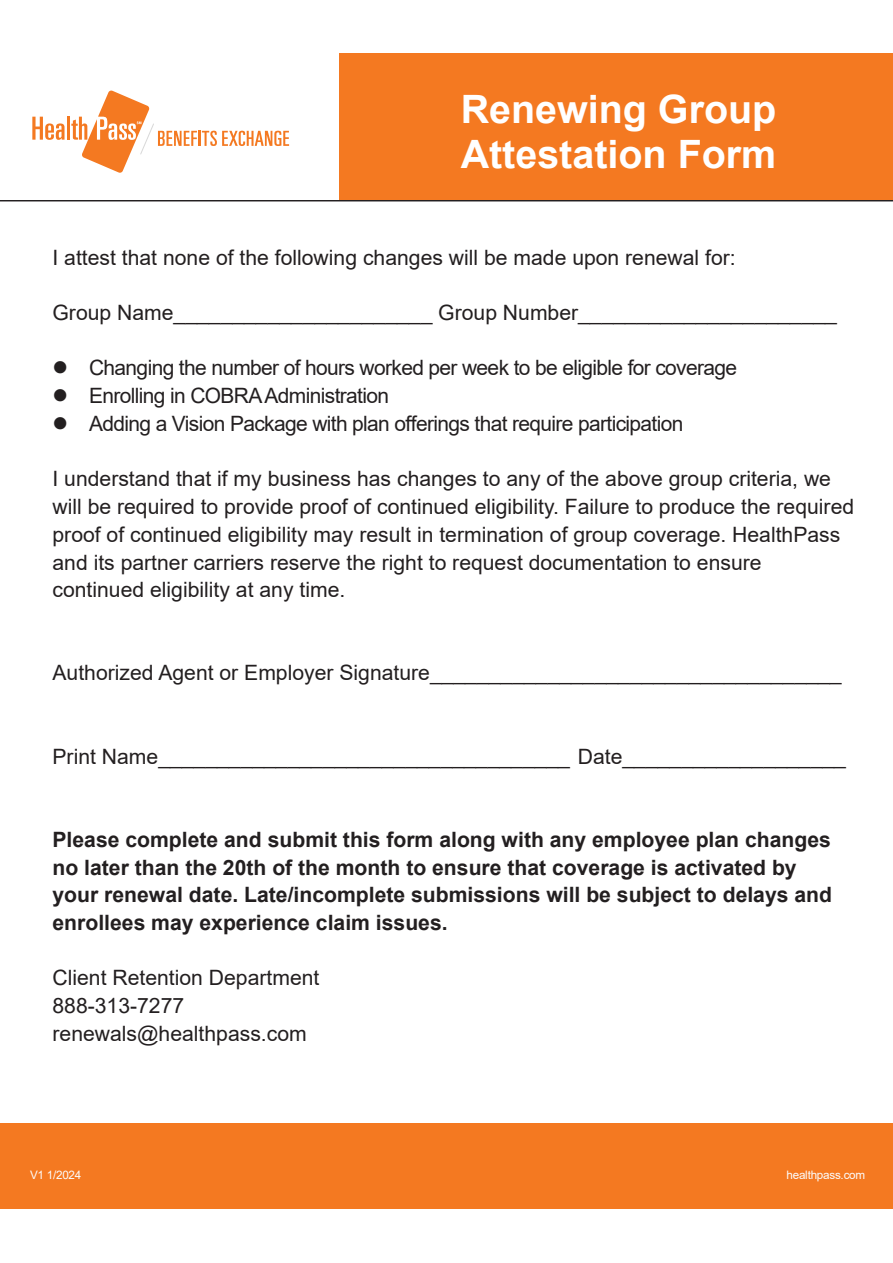
<style>
.page{position:relative;width:893px;height:1263px;background:#fff}
.page>*{position:absolute;margin:0;border:0;box-sizing:border-box;transform-origin:0 0}
.t1{font:700 39px/45.5px "Arial";color:#fff}
.t2{font:21.15px/27.8px "Arial";color:#231f20}
.t3{font:700 21.15px/27.8px "Arial";color:#231f20}
.t4{font:21.15px "Arial";letter-spacing:-.03em;color:#231f20}
.t5{font:11.7px "Arial";letter-spacing:-.02em;color:#fcfcfc}
</style>
<div class="page">
<div style="left:0;top:1123px;width:893px;height:86px;background:#f47921"></div>
<div style="left:340px;top:54px;width:553px;height:146px;background:#f47921"></div>
<hr style="left:0;top:200px;width:893px;height:1px;background:#231f20">
<svg style="left:32px;top:117px;width:33px;height:23px"></svg>
<hr style="left:67px;top:117px;width:3px;height:23px;background:#f47921">
<svg style="left:71px;top:91px;width:218px;height:82px"></svg>
<h1 class="t1" style="left:461px;top:87px;width:317px">Renewing Group<br>Attestation Form</h1>
<p class="t2" style="left:53px;top:243px;width:685px">I attest that none of the following changes will be made upon renewal for:</p>
<p class="t2" style="left:53px;top:299px;width:786px">Group Name______________________ Group Number______________________</p>
<p class="t4" style="left:53px;top:353px;width:686px">● Changing the number of hours worked per week to be eligible for coverage</p>
<p class="t4" style="left:53px;top:381px;width:338px">● Enrolling in COBRA Administration</p>
<p class="t4" style="left:53px;top:409px;width:632px">● Adding a Vision Package with plan offerings that require participation</p>
<p class="t2" style="left:53px;top:465px;width:803px">I understand that if my business has changes to any of the above group criteria, we will be required to provide proof of continued eligibility. Failure to produce the required proof of continued eligibility may result in termination of group coverage. HealthPass and its partner carriers reserve the right to request documentation to ensure continued eligibility at any time.</p>
<p class="t2" style="left:53px;top:659px;width:791px">Authorized Agent or Employer Signature___________________________________</p>
<p class="t2" style="left:53px;top:742px;width:795px">Print Name___________________________________ Date___________________</p>
<p class="t3" style="left:53px;top:826px;width:781px">Please complete and submit this form along with any employee plan changes no later than the 20th of the month to ensure that coverage is activated by your renewal date. Late/incomplete submissions will be subject to delays and enrollees may experience claim issues.</p>
<p class="t2" style="left:53px;top:964px;width:268px">Client Retention Department<br>888-313-7277 renewals@healthpass.com</p>
<p class="t5" style="left:30px;top:1167px;width:53px">V1 1/2024</p>
<p class="t5" style="left:786px;top:1167px;width:80px">healthpass.com</p>
</div>
